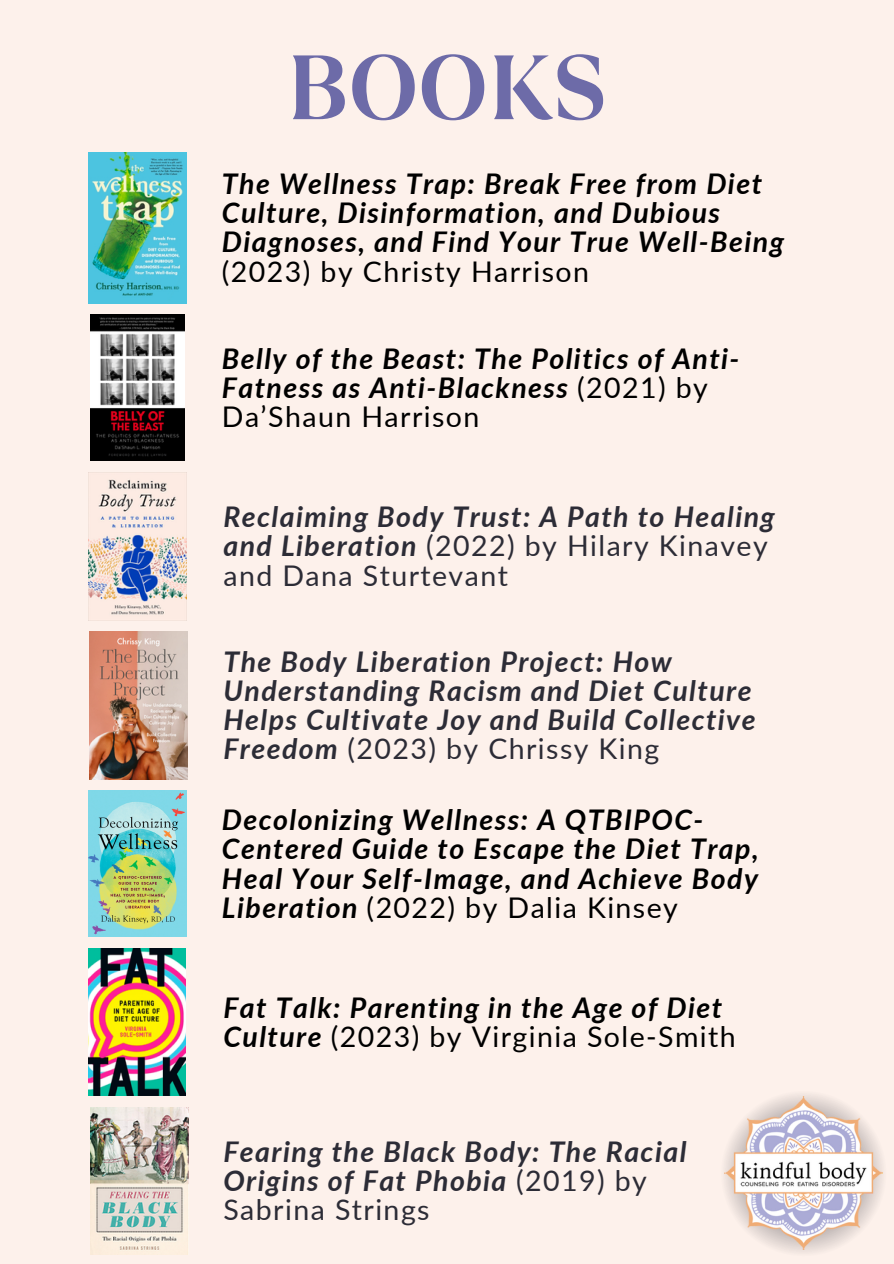
<style>
.page{position:relative;width:894px;height:1264px;background:#fff}
.page>*{position:absolute;margin:0;border:0;box-sizing:border-box;transform-origin:0 0}
.t1{font:700 91.05px "TT Ramillas";color:#6d6ba8}
.t2{font:italic 700 28.5px/29.2px "Lato";letter-spacing:.05em;color:#000}
.t3{font:italic 700 28.5px/29.2px "Lato";letter-spacing:.05em;color:#2c2c36}
.t4{font:28.5px "Lato";letter-spacing:.05em;color:#2c2c36}
.s1{font-weight:400;font-style:normal}
</style>
<div class="page">
<div style="left:0;top:0;width:893px;height:1263px;background:#fdf1eb"></div>
<img style="left:724px;top:1096px;width:158px;height:153px">
<img style="left:89px;top:790px;width:98px;height:146px">
<img style="left:90px;top:314px;width:95px;height:147px">
<img style="left:89px;top:152px;width:98px;height:151px">
<img style="left:89px;top:631px;width:98px;height:148px">
<img style="left:89px;top:948px;width:97px;height:147px">
<img style="left:90px;top:1107px;width:98px;height:146px">
<img style="left:89px;top:472px;width:97px;height:149px">
<p class="t1" style="left:286px;top:24px;width:322px">BOOKS</p>
<p class="t2" style="left:222px;top:168px;width:563px">The Wellness Trap: Break Free from Diet Culture, Disinformation, and Dubious Diagnoses, and Find Your True Well-Being <span class="s1">(2023) by Christy Harrison</span></p>
<p class="t2" style="left:222px;top:343px;width:519px">Belly of the Beast: The Politics of Anti-<br>Fatness as Anti-Blackness <span class="s1">(2021) by<br>Da’Shaun Harrison</span></p>
<p class="t3" style="left:223px;top:501px;width:553px">Reclaiming Body Trust: A Path to Healing and Liberation <span class="s1">(2022) by Hilary Kinavey and Dana Sturtevant</span></p>
<p class="t3" style="left:223px;top:646px;width:533px">The Body Liberation Project: How Understanding Racism and Diet Culture Helps Cultivate Joy and Build Collective Freedom <span class="s1">(2023) by Chrissy King</span></p>
<p class="t2" style="left:222px;top:804px;width:538px">Decolonizing Wellness: A QTBIPOC-Centered Guide to Escape the Diet Trap, Heal Your Self-Image, and Achieve Body Liberation <span class="s1">(2022) by Dalia Kinsey</span></p>
<p class="t2" style="left:223px;top:992px;width:513px">Fat Talk: Parenting in the Age of Diet<br>Culture <span class="s1">(2023) by Virginia Sole-Smith</span></p>
<p class="t3" style="left:223px;top:1136px;width:464px">Fearing the Black Body: The Racial</p>
<p class="t3" style="left:223px;top:1165px;width:425px">Origins of Fat Phobia <span class="s1">(2019) by</span></p>
<p class="t4" style="left:223px;top:1192px;width:208px">Sabrina Strings</p>
</div>
